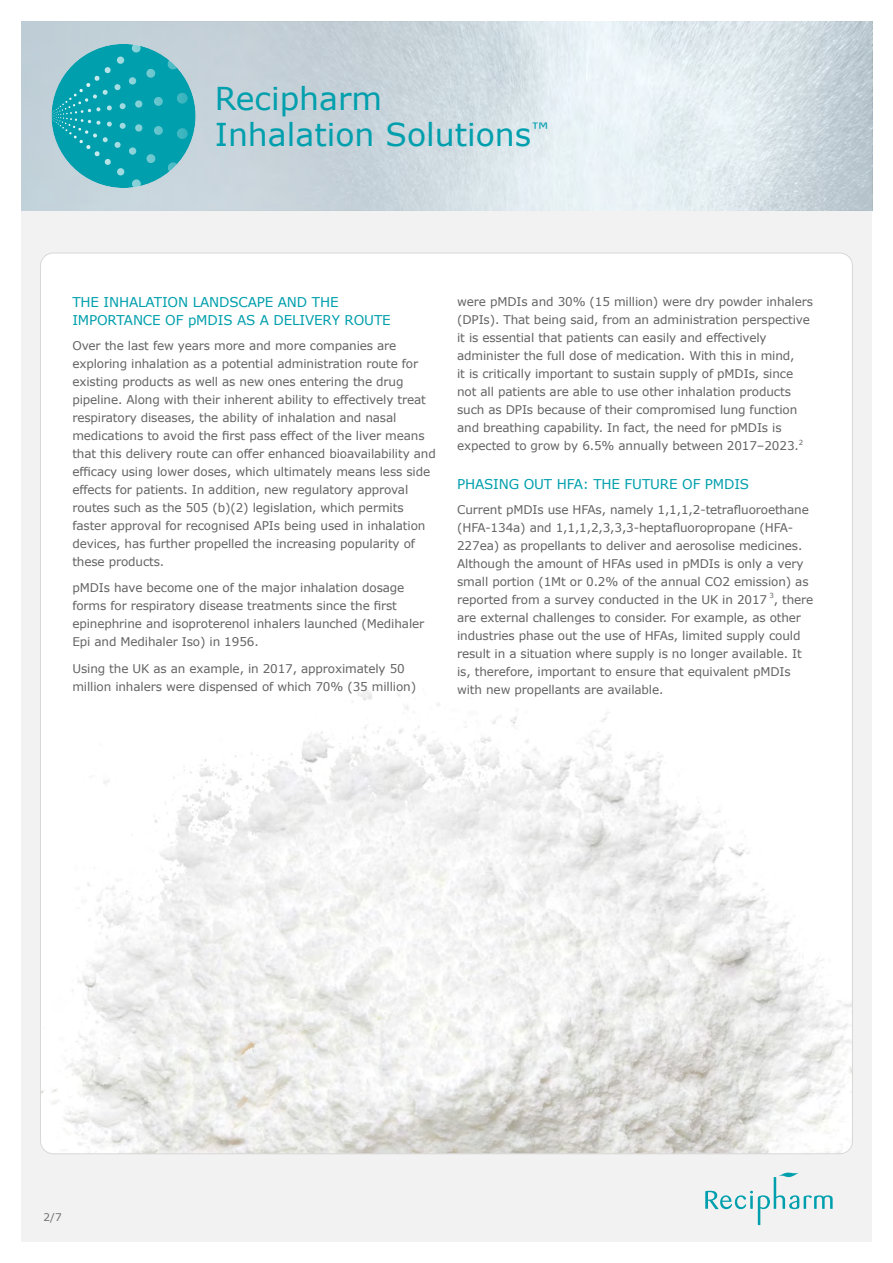
<style>
.page{position:relative;width:893px;height:1263px;background:#fff}
.page>*{position:absolute;margin:0;border:0;box-sizing:border-box;transform-origin:0 0}
.t1{font:31.5px/36px "Verdana";color:#009fad}
.t2{font:13.5px/18px "Verdana";letter-spacing:-.01em;color:#009fad}
.t3{font:12px/18px "Verdana";letter-spacing:-.01em;color:#646363}
.t4{font:10.5px "Verdana";color:#706f6f}
.t5{font:7.05px "Verdana";color:#646363}
</style>
<div class="page">
<div style="left:21px;top:45px;width:851px;height:1197px;background:#f2f2f2"></div>
<svg style="left:21px;top:21px;width:744px;height:190px"></svg>
<svg style="left:194px;top:171px;width:2px;height:15px"></svg>
<svg style="left:194px;top:45px;width:2px;height:15px"></svg>
<svg style="left:51px;top:45px;width:137px;height:142px;background:#2eacb8"></svg>
<svg style="left:634px;top:21px;width:238px;height:190px"></svg>
<svg style="left:705px;top:1172px;width:128px;height:53px"></svg>
<div style="left:40px;top:253px;width:812px;height:901px;background:#fff;border-radius:13px"></div>
<img style="left:42px;top:690px;width:810px;height:464px">
<h1 class="t1" style="left:215px;top:81px;width:336px">Recipharm<br>Inhalation Solutions<sup>™</sup></h1>
<p class="t2" style="left:72px;top:294px;width:320px">THE INHALATION LANDSCAPE AND THE<br>IMPORTANCE OF pMDIS AS A DELIVERY ROUTE</p>
<p class="t3" style="left:72px;top:336px;width:365px">Over the last few years more and more companies are exploring inhalation as a potential administration route for existing products as well as new ones entering the drug pipeline. Along with their inherent ability to effectively treat respiratory diseases, the ability of inhalation and nasal medications to avoid the first pass effect of the liver means that this delivery route can offer enhanced bioavailability and efficacy using lower doses, which ultimately means less side effects for patients. In addition, new regulatory approval routes such as the 505 (b)(2) legislation, which permits faster approval for recognised APIs being used in inhalation devices, has further propelled the increasing popularity of these products.</p>
<p class="t3" style="left:72px;top:579px;width:353px">pMDIs have become one of the major inhalation dosage forms for respiratory disease treatments since the first epinephrine and isoproterenol inhalers launched (Medihaler Epi and Medihaler Iso) in 1956.</p>
<p class="t3" style="left:72px;top:659px;width:345px">Using the UK as an example, in 2017, approximately 50 million inhalers were dispensed of which 70% (35 million)</p>
<p class="t3" style="left:457px;top:293px;width:357px">were pMDIs and 30% (15 million) were dry powder inhalers (DPIs). That being said, from an administration perspective it is essential that patients can easily and effectively administer the full dose of medication. With this in mind,<br>it is critically important to sustain supply of pMDIs, since not all patients are able to use other inhalation products such as DPIs because of their compromised lung function and breathing capability. In fact, the need for pMDIs is expected to grow by 6.5% annually between 2017–2023.</p>
<p class="t5" style="left:799px;top:438px;width:6px">2</p>
<p class="t2" style="left:457px;top:476px;width:294px">PHASING OUT HFA: THE FUTURE OF PMDIS</p>
<p class="t3" style="left:457px;top:501px;width:353px">Current pMDIs use HFAs, namely 1,1,1,2-tetrafluoroethane (HFA-134a) and 1,1,1,2,3,3,3-heptafluoropropane (HFA-227ea) as propellants to deliver and aerosolise medicines.<br>Although the amount of HFAs used in pMDIs is only a very small portion (1Mt or 0.2% of the annual CO2 emission) as reported from a survey conducted in the UK in 2017</p>
<p class="t5" style="left:769px;top:591px;width:6px">3</p>
<p class="t3" style="left:457px;top:591px;width:358px;text-indent:317px">, there are external challenges to consider. For example, as other industries phase out the use of HFAs, limited supply could result in a situation where supply is no longer available. It is, therefore, important to ensure that equivalent pMDIs with new propellants are available.</p>
<p class="t4" style="left:44px;top:1211px;width:20px">2/7</p>
</div>
